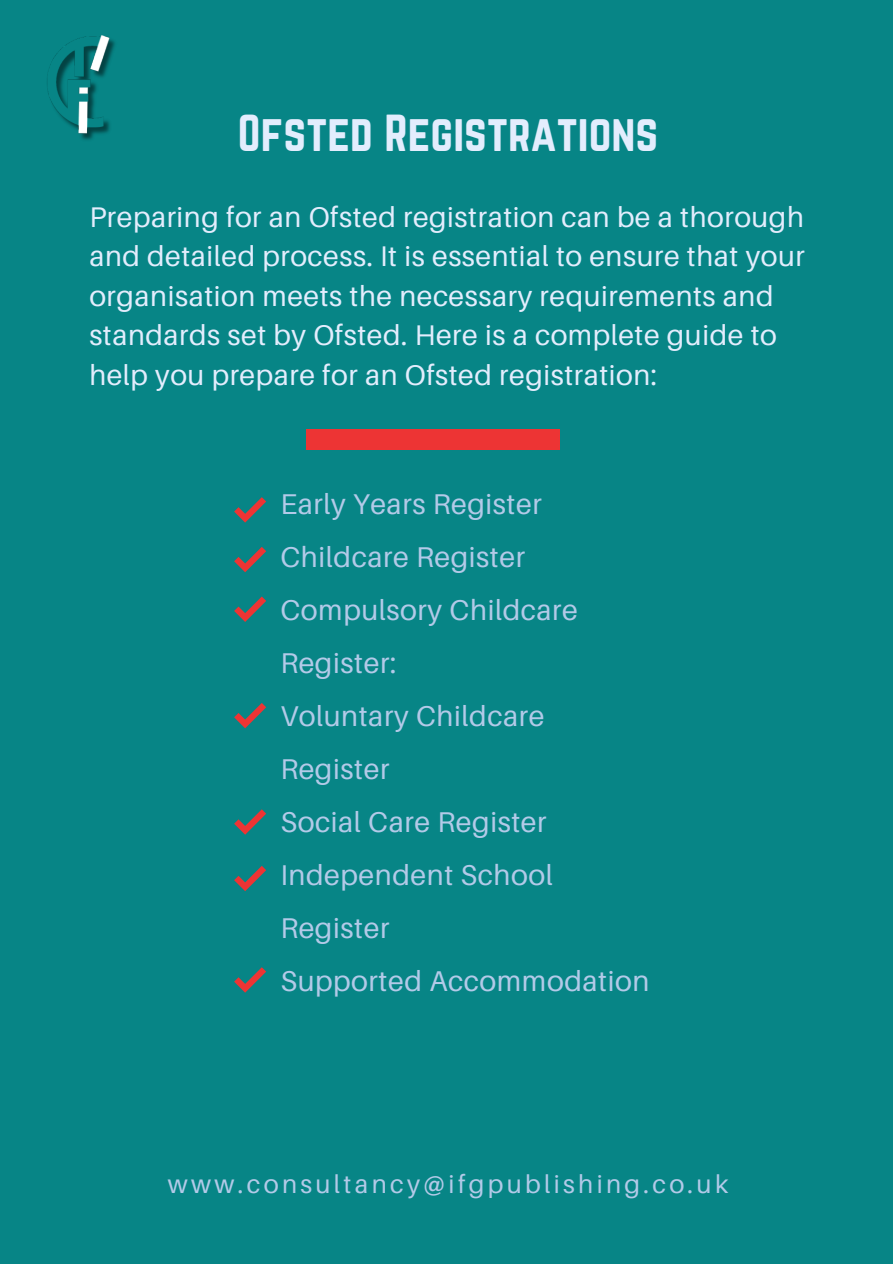
<style>
.page{position:relative;width:893px;height:1264px;background:#fff}
.page>*{position:absolute;margin:0;border:0;box-sizing:border-box;transform-origin:0 0}
.t1{font:45.45px "Norwester";color:#e3edfd}
.t2{font:28.65px/52.9px "Aileron";letter-spacing:.02em;color:#b3cae8}
.t3{font:28.5px/39.3px "Aileron";letter-spacing:.02em;color:#e3edfd}
.t4{font:25.5px "Aileron";letter-spacing:.13em;color:#b3cae8}
</style>
<div class="page">
<div style="left:0;top:0;width:892px;height:1263px;background:#078586"></div>
<div style="left:307px;top:429px;width:253px;height:20px;background:#ed3434"></div>
<svg style="left:234px;top:497px;width:32px;height:25px"></svg>
<svg style="left:234px;top:547px;width:32px;height:25px"></svg>
<svg style="left:234px;top:596px;width:32px;height:26px"></svg>
<svg style="left:234px;top:703px;width:32px;height:25px"></svg>
<svg style="left:234px;top:809px;width:32px;height:25px"></svg>
<svg style="left:234px;top:865px;width:32px;height:26px"></svg>
<svg style="left:234px;top:967px;width:32px;height:25px"></svg>
<img style="left:47px;top:35px;width:68px;height:105px">
<p class="t1" style="left:238px;top:105px;width:422px">Ofsted Registrations</p>
<p class="t3" style="left:89px;top:197px;width:717px">Preparing for an Ofsted registration can be a thorough and detailed process. It is essential to ensure that your organisation meets the necessary requirements and standards set by Ofsted. Here is a complete guide to help you prepare for an Ofsted registration:</p>
<p class="t2" style="left:280px;top:477px;width:263px">Early Years Register</p>
<p class="t2" style="left:280px;top:530px;width:246px">Childcare Register</p>
<p class="t2" style="left:280px;top:583px;width:299px">Compulsory Childcare<br>Register:</p>
<p class="t2" style="left:280px;top:689px;width:265px">Voluntary Childcare<br>Register</p>
<p class="t2" style="left:280px;top:794px;width:268px">Social Care Register</p>
<p class="t2" style="left:280px;top:847px;width:274px">Independent School<br>Register</p>
<p class="t2" style="left:280px;top:953px;width:370px">Supported Accommodation</p>
<p class="t4" style="left:168px;top:1168px;width:562px">www.consultancy@ifgpublishing.co.uk</p>
</div>
